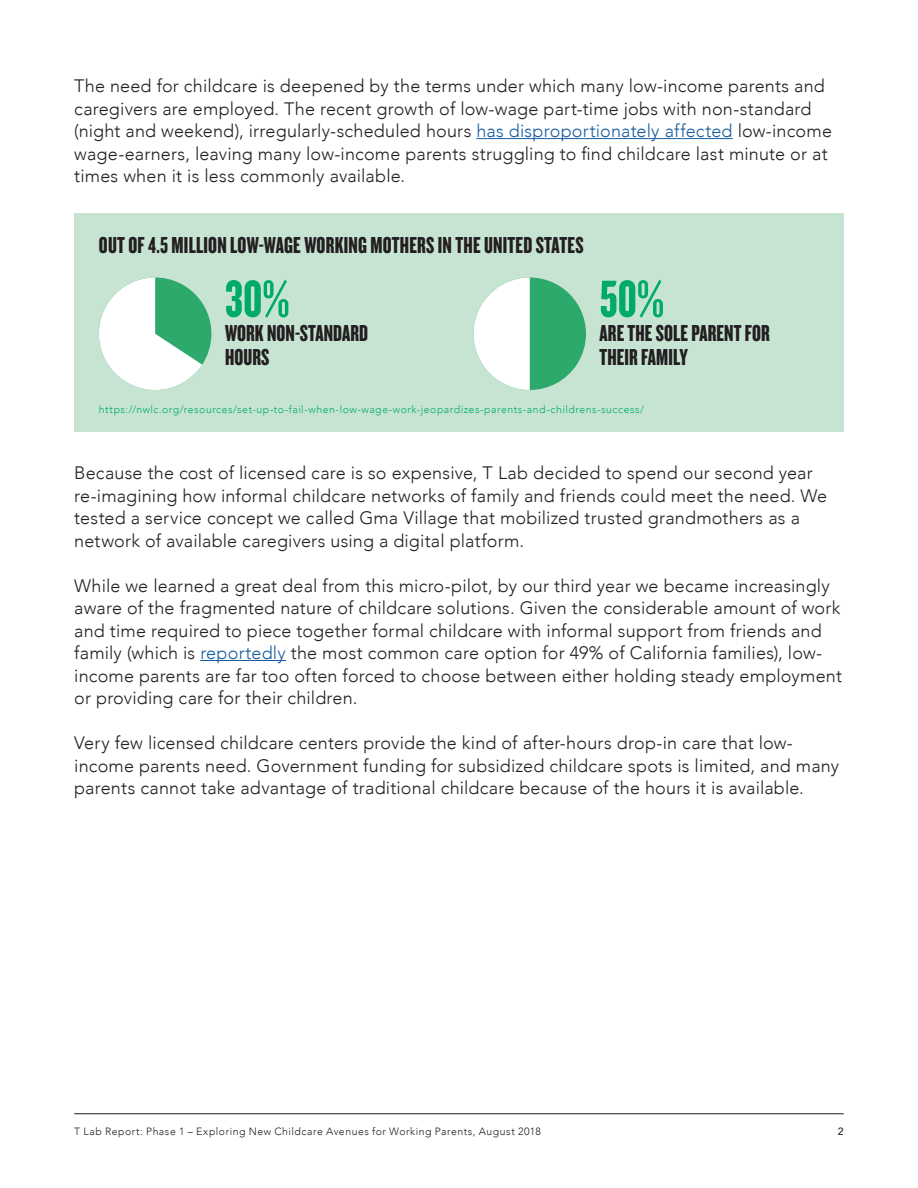
<style>
.page{position:relative;width:918px;height:1188px;background:#fff}
.page>*{position:absolute;margin:0;border:0;box-sizing:border-box;transform-origin:0 0}
.t1{font:54px "Knockout HTF68 Full Featherwt";color:#00ab69}
.t2{font:24px/24px "Knockout HTF68 Full Featherwt";letter-spacing:.005em;color:#231f20}
.t3{font:300 18px/22.5px "Avenir";letter-spacing:.01em;color:#231f20}
.t4{font:300 10.5px "Avenir";letter-spacing:.05em;color:#00ab69}
.t5{font:300 10.5px "Avenir";letter-spacing:.05em;color:#231f20}
.t6{font:500 10.5px "Avenir";color:#231f20}
.s1{color:#175d9e}
</style>
<div class="page">
<hr style="left:74px;top:1113px;width:770px;height:1px;background:#231f20">
<hr style="left:200px;top:660px;width:86px;height:1px;background:#175d9e">
<hr style="left:476px;top:138px;width:257px;height:1px;background:#175d9e">
<div style="left:74px;top:213px;width:770px;height:219px;background:#c7e4d3"></div>
<svg style="left:99px;top:278px;width:112px;height:112px"></svg>
<svg style="left:474px;top:278px;width:112px;height:112px"></svg>
<p class="t3" style="left:74px;top:75px;width:759px">The need for childcare is deepened by the terms under which many low-income parents and caregivers are employed. The recent growth of low-wage part-time jobs with non-standard (night and weekend), irregularly-scheduled hours <span class="s1">has disproportionately affected</span> low-income wage-earners, leaving many low-income parents struggling to find childcare last minute or at times when it is less commonly available.</p>
<p class="t2" style="left:99px;top:234px;width:486px">OUT OF 4.5 MILLION LOW-WAGE WORKING MOTHERS IN THE UNITED STATES</p>
<p class="t1" style="left:225px;top:271px;width:66px">30%</p>
<p class="t2" style="left:225px;top:321px;width:145px">WORK NON-STANDARD<br>HOURS</p>
<p class="t1" style="left:600px;top:271px;width:66px">50%</p>
<p class="t2" style="left:600px;top:321px;width:172px">ARE THE SOLE PARENT FOR<br>THEIR FAMILY</p>
<p class="t4" style="left:99px;top:404px;width:547px">https://nwlc.org/resources/set-up-to-fail-when-low-wage-work-jeopardizes-parents-and-childrens-success/</p>
<p class="t3" style="left:74px;top:462px;width:754px">Because the cost of licensed care is so expensive, T Lab decided to spend our second year re-imagining how informal childcare networks of family and friends could meet the need. We tested a service concept we called Gma Village that mobilized trusted grandmothers as a network of available caregivers using a digital platform.</p>
<p class="t3" style="left:74px;top:574px;width:769px">While we learned a great deal from this micro-pilot, by our third year we became increasingly aware of the fragmented nature of childcare solutions. Given the considerable amount of work and time required to piece together formal childcare with informal support from friends and family (which is <span class="s1">reportedly</span> the most common care option for 49% of California families), low&shy;income parents are far too often forced to choose between either holding steady employment or providing care for their children.</p>
<p class="t3" style="left:74px;top:732px;width:766px">Very few licensed childcare centers provide the kind of after-hours drop-in care that low&shy;income parents need. Government funding for subsidized childcare spots is limited, and many parents cannot take advantage of traditional childcare because of the hours it is available.</p>
<p class="t5" style="left:74px;top:1125px;width:468px">T Lab Report: Phase 1 – Exploring New Childcare Avenues for Working Parents, August 2018</p>
<p class="t6" style="left:838px;top:1122px;width:7px">2</p>
</div>
